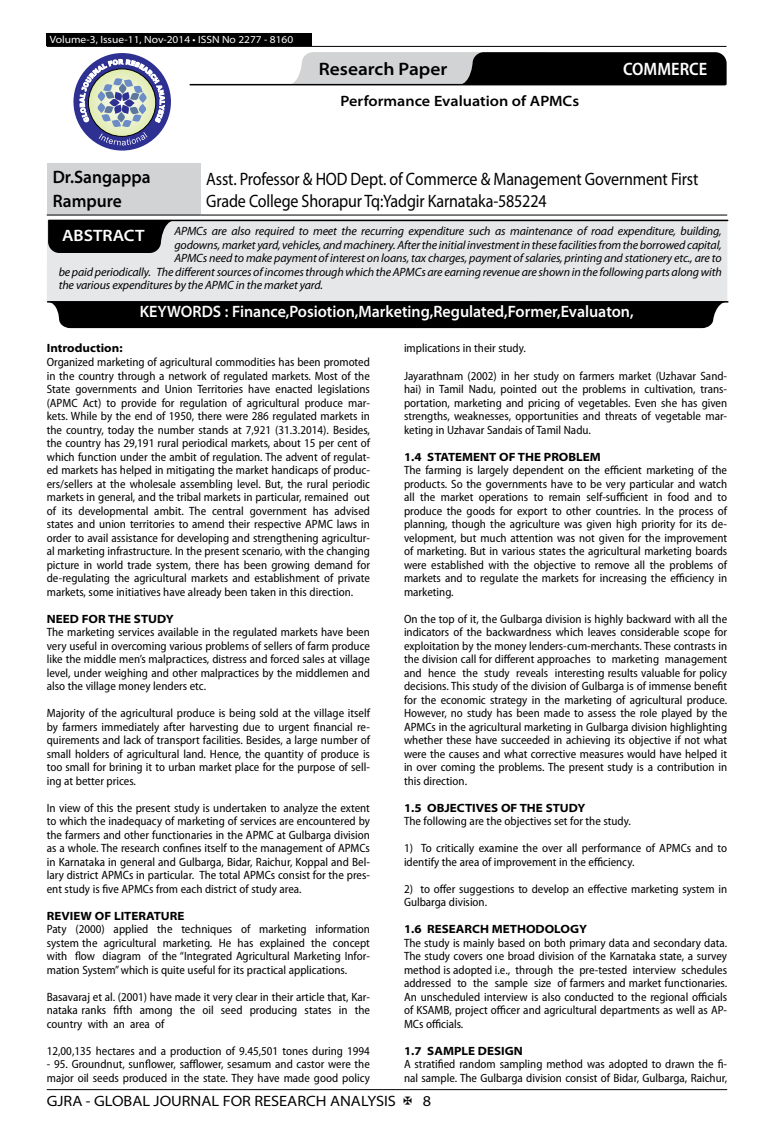
<style>
.page{position:relative;width:774px;height:1136px;background:#fff}
.page>*{position:absolute;margin:0;border:0;box-sizing:border-box;transform-origin:0 0}
.t1{font:18px/21.6px "Myriad Pro";letter-spacing:-.01em;color:#000;scale:.89 1}
.t2{font:600 semi-expanded 18px/23.4px "Myriad Pro";color:#000;scale:.9 1}
.t3{font:600 semi-expanded 18px "Myriad Pro";color:#000}
.t4{font:600 semi-condensed 18px "Myriad Pro";color:#fff}
.t5{font:600 semi-expanded 16.5px "Myriad Pro";color:#fff;scale:.9 1}
.t6{font:600 semi-expanded 16.5px "Myriad Pro";color:#fff}
.t7{font:semi-expanded 15px "Myriad Pro";color:#000}
.t8{font:600 semi-expanded 15px "Myriad Pro";color:#000}
.t9{font:semi-condensed 12px/13.5px "Myriad Pro";color:#000;text-align:justify}
.t10{font:italic 12px "Myriad Pro";letter-spacing:-.01em;color:#000}
.t11{font:700 semi-expanded 12px "Myriad Pro";color:#000}
.t12{font:semi-expanded 10.5px "Myriad Pro";color:#fff}
</style>
<div class="page">
<hr style="left:47px;top:1089px;width:680px;height:1px;background:#000">
<div style="left:47px;top:33px;width:265px;height:13px;background:#000"></div>
<hr style="left:47px;top:46px;width:679px;height:1px;background:#000">
<svg style="left:288px;top:52px;width:439px;height:33px;background:#5a5a5b"></svg>
<hr style="left:190px;top:84px;width:535px;height:1px;background:#000">
<div style="left:73px;top:53px;width:98px;height:97px;background:#2e3092;border-radius:50%"></div>
<svg style="left:80px;top:59px;width:85px;height:86px"></svg>
<div style="left:47px;top:164px;width:153px;height:51px;background:#d1d3d4"></div>
<hr style="left:47px;top:215px;width:153px;height:1px;background:#000">
<hr style="left:200px;top:215px;width:527px;height:1px;background:#000">
<div style="left:47px;top:220px;width:680px;height:81px;background:#e6e7e8"></div>
<hr style="left:49px;top:220px;width:679px;height:1px;background:#000">
<svg style="left:48px;top:220px;width:126px;height:33px;background:#161616"></svg>
<hr style="left:48px;top:301px;width:680px;height:1px;background:#000">
<svg style="left:47px;top:301px;width:680px;height:27px"></svg>
<div style="left:69px;top:305px;width:635px;height:18px;background:#000"></div>
<p class="t12" style="left:50px;top:34px;width:245px">Volume-3, Issue-11, Nov-2014 • ISSN No 2277 - 8160</p>
<h1 class="t3" style="left:319px;top:59px;width:130px">Research Paper</h1>
<h1 class="t4" style="left:623px;top:59px;width:86px">COMMERCE</h1>
<p class="t8" style="left:340px;top:92px;width:240px">Performance Evaluation of APMCs</p>
<h1 class="t2" style="left:53px;top:166px;width:110px">Dr.Sangappa<br>Rampure</h1>
<h1 class="t1" style="left:206px;top:169px;width:554px">Asst. Professor &amp; HOD Dept. of Commerce &amp; Management Government First<br>Grade College Shorapur Tq:Yadgir Karnataka-585224</h1>
<p class="t10" style="left:174px;top:224px;width:549px">APMCs are also required to meet the recurring expenditure such as maintenance of road expenditure, building,</p>
<p class="t10" style="left:174px;top:238px;width:549px">godowns, market yard, vehicles, and machinery. After the initial investment in these facilities from the borrowed capital,</p>
<p class="t10" style="left:174px;top:251px;width:549px">APMCs need to make payment of interest on loans, tax charges, payment of salaries, printing and stationery etc., are to</p>
<p class="t10" style="left:59px;top:265px;width:664px">be paid periodically. The different sources of incomes through which the APMCs are earning revenue are shown in the following parts along with</p>
<p class="t10" style="left:59px;top:278px;width:266px">the various expenditures by the APMC in the market yard.</p>
<h2 class="t6" style="left:62px;top:226px;width:84px">ABSTRACT</h2>
<h2 class="t5" style="left:140px;top:302px;width:550px">KEYWORDS : Finance,Posiotion,Marketing,Regulated,Former,Evaluaton,</h2>
<p class="t11" style="left:47px;top:341px;width:77px">Introduction:</p>
<p class="t9" style="left:47px;top:355px;width:325px">Organized marketing of agricultural commodities has been promoted in the country through a network of regulated markets. Most of the State governments and Union Territories have enacted legislations (APMC Act) to provide for regulation of agricultural produce mar&shy;kets. While by the end of 1950, there were 286 regulated markets in the country, today the number stands at 7,921 (31.3.2014). Besides, the country has 29,191 rural periodical markets, about 15 per cent of which function under the ambit of regulation. The advent of regulat&shy;ed markets has helped in mitigating the market handicaps of produc&shy;ers/sellers at the wholesale assembling level. But, the rural periodic markets in general, and the tribal markets in particular, remained out of its developmental ambit. The central government has advised states and union territories to amend their respective APMC laws in order to avail assistance for developing and strengthening agricultur&shy;al marketing infrastructure. In the present scenario, with the changing picture in world trade system, there has been growing demand for de-regulating the agricultural markets and establishment of private markets, some initiatives have already been taken in this direction.</p>
<p class="t11" style="left:47px;top:611px;width:128px">NEED FOR THE STUDY</p>
<p class="t9" style="left:47px;top:625px;width:325px">The marketing services available in the regulated markets have been very useful in overcoming various problems of sellers of farm produce like the middle men’s malpractices, distress and forced sales at village level, under weighing and other malpractices by the middlemen and also the village money lenders etc.</p>
<p class="t9" style="left:47px;top:706px;width:325px">Majority of the agricultural produce is being sold at the village itself by farmers immediately after harvesting due to urgent financial re&shy;quirements and lack of transport facilities. Besides, a large number of small holders of agricultural land. Hence, the quantity of produce is too small for brining it to urban market place for the purpose of sell&shy;ing at better prices.</p>
<p class="t9" style="left:47px;top:801px;width:325px">In view of this the present study is undertaken to analyze the extent to which the inadequacy of marketing of services are encountered by the farmers and other functionaries in the APMC at Gulbarga division as a whole. The research confines itself to the management of APMCs in Karnataka in general and Gulbarga, Bidar, Raichur, Koppal and Bel&shy;lary district APMCs in particular. The total APMCs consist for the pres&shy;ent study is five APMCs from each district of study area.</p>
<p class="t11" style="left:47px;top:908px;width:139px">REVIEW OF LITERATURE</p>
<p class="t9" style="left:47px;top:922px;width:325px">Paty (2000) applied the techniques of marketing information system the agricultural marketing. He has explained the concept with flow diagram of the “Integrated Agricultural Marketing Infor&shy;mation System” which is quite useful for its practical applications.</p>
<p class="t9" style="left:47px;top:990px;width:325px">Basavaraj et al. (2001) have made it very clear in their article that, Kar&shy;nataka ranks fifth among the oil seed producing states in the country with an area of</p>
<p class="t9" style="left:47px;top:1044px;width:325px">12,00,135 hectares and a production of 9.45,501 tones during 1994</p>
<p class="t9" style="left:47px;top:1057px;width:325px">- 95. Groundnut, sunflower, safflower, sesamum and castor were the major oil seeds produced in the state. They have made good policy</p>
<p class="t9" style="left:404px;top:342px;width:123px">implications in their study.</p>
<p class="t9" style="left:404px;top:369px;width:325px">Jayarathnam (2002) in her study on farmers market (Uzhavar Sand&shy;hai) in Tamil Nadu, pointed out the problems in cultivation, trans&shy;portation, marketing and pricing of vegetables. Even she has given strengths, weaknesses, opportunities and threats of vegetable mar&shy;keting in Uzhavar Sandais of Tamil Nadu.</p>
<p class="t11" style="left:404px;top:449px;width:198px">1.4 STATEMENT OF THE PROBLEM</p>
<p class="t9" style="left:404px;top:463px;width:325px">The farming is largely dependent on the efficient marketing of the products. So the governments have to be very particular and watch all the market operations to remain self-sufficient in food and to produce the goods for export to other countries. In the process of planning, though the agriculture was given high priority for its de&shy;velopment, but much attention was not given for the improvement of marketing. But in various states the agricultural marketing boards were established with the objective to remove all the problems of markets and to regulate the markets for increasing the efficiency in marketing.</p>
<p class="t9" style="left:404px;top:612px;width:325px">On the top of it, the Gulbarga division is highly backward with all the indicators of the backwardness which leaves considerable scope for exploitation by the money lenders-cum-merchants. These contrasts in the division call for different approaches to marketing management and hence the study reveals interesting results valuable for policy decisions. This study of the division of Gulbarga is of immense benefit for the economic strategy in the marketing of agricultural produce.<br>However, no study has been made to assess the role played by the APMCs in the agricultural marketing in Gulbarga division highlighting whether these have succeeded in achieving its objective if not what were the causes and what corrective measures would have helped it in over coming the problems. The present study is a contribution in this direction.</p>
<p class="t11" style="left:404px;top:800px;width:183px">1.5 OBJECTIVES OF THE STUDY</p>
<p class="t9" style="left:404px;top:814px;width:228px">The following are the objectives set for the study.</p>
<p class="t9" style="left:404px;top:841px;width:325px">1) To critically examine the over all performance of APMCs and to identify the area of improvement in the efficiency.</p>
<p class="t9" style="left:404px;top:882px;width:325px">2) to offer suggestions to develop an effective marketing system in<br>Gulbarga division.</p>
<p class="t11" style="left:404px;top:922px;width:185px">1.6 RESEARCH METHODOLOGY</p>
<p class="t9" style="left:404px;top:936px;width:325px">The study is mainly based on both primary data and secondary data.<br>The study covers one broad division of the Karnataka state, a survey method is adopted i.e., through the pre-tested interview schedules addressed to the sample size of farmers and market functionaries.<br>An unscheduled interview is also conducted to the regional officials of KSAMB, project officer and agricultural departments as well as AP-MCs officials.</p>
<p class="t11" style="left:404px;top:1043px;width:120px">1.7 SAMPLE DESIGN</p>
<p class="t9" style="left:404px;top:1057px;width:325px">A stratified random sampling method was adopted to drawn the fi&shy;nal sample. The Gulbarga division consist of Bidar, Gulbarga, Raichur,</p>
<p class="t7" style="left:47px;top:1092px;width:351px">GJRA - GLOBAL JOURNAL FOR RESEARCH ANALYSIS</p>
<p class="t7" style="left:423px;top:1092px;width:10px">8</p>
</div>
